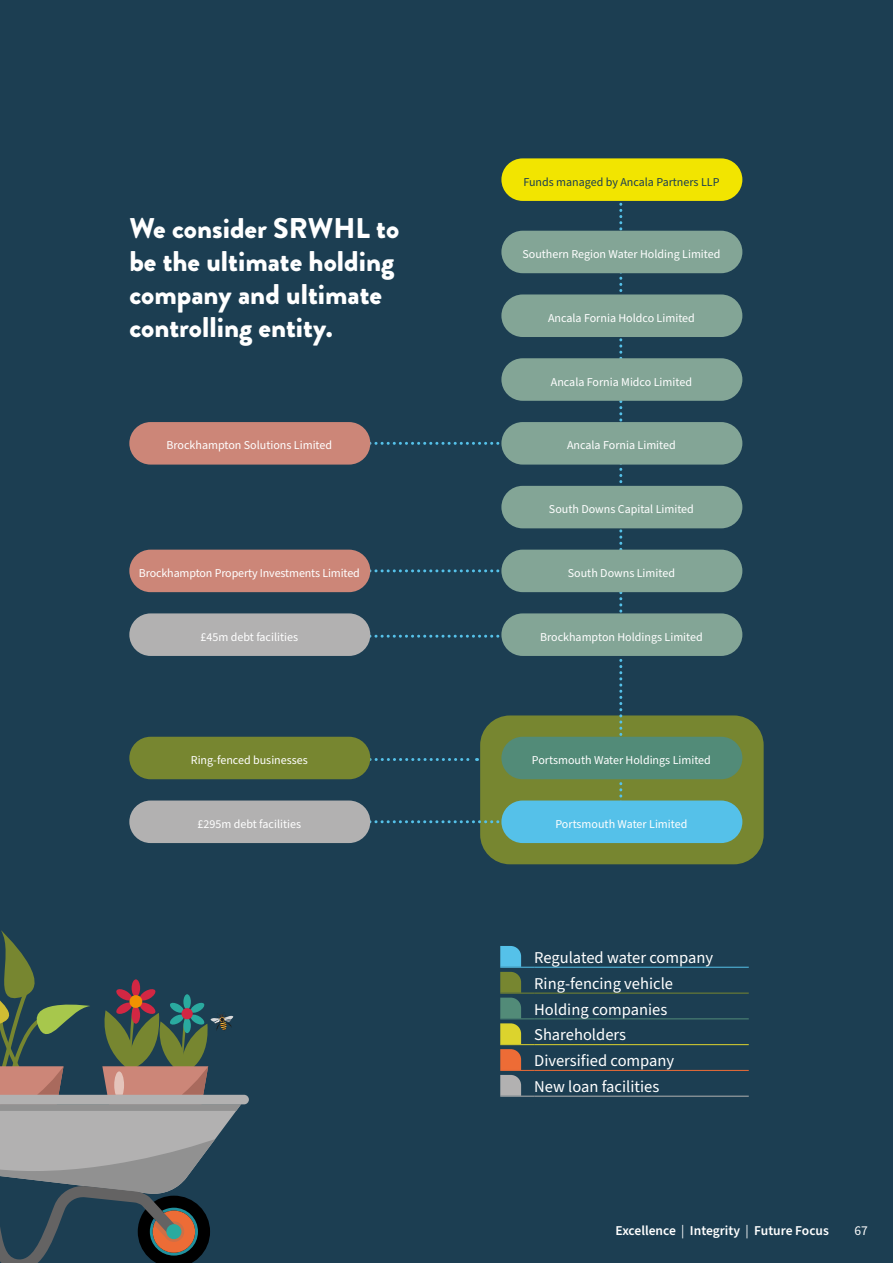
<style>
.page{position:relative;width:893px;height:1263px;background:#1c3e52}
.page>*{position:absolute;margin:0;border:0;box-sizing:border-box;transform-origin:0 0}
.t1{font:900 28.5px/33px "Brandon Grotesque";color:#fff}
.t2{font:16.5px/25.8px "Source Sans Pro";color:#fff}
.t3{font:600 13.5px "Source Sans Pro";color:#fff}
.t4{font:13.5px "Source Sans Pro";color:#fff}
.t5{font:12px "Source Sans Pro";color:#fff}
.t6{font:12px "Source Sans Pro";color:#1c3e52}
.s1{font-weight:400}
</style>
<div class="page">
<div style="left:480px;top:715px;width:284px;height:149px;background:#778630;border-radius:30px"></div>
<svg style="left:619px;top:202px;width:3px;height:596px"></svg>
<div style="left:501px;top:158px;width:241px;height:43px;background:#f2e500;border-radius:21px"></div>
<div style="left:501px;top:231px;width:241px;height:42px;background:#83a596;border-radius:21px"></div>
<div style="left:501px;top:294px;width:241px;height:43px;background:#83a596;border-radius:21px"></div>
<div style="left:501px;top:358px;width:241px;height:43px;background:#83a596;border-radius:21px"></div>
<div style="left:501px;top:486px;width:241px;height:42px;background:#83a596;border-radius:21px"></div>
<div style="left:501px;top:737px;width:241px;height:42px;background:#528b78;border-radius:21px"></div>
<svg style="left:370px;top:442px;width:130px;height:3px"></svg>
<svg style="left:370px;top:569px;width:130px;height:3px"></svg>
<svg style="left:370px;top:635px;width:130px;height:3px"></svg>
<svg style="left:370px;top:820px;width:130px;height:3px"></svg>
<svg style="left:370px;top:758px;width:107px;height:3px"></svg>
<div style="left:129px;top:422px;width:241px;height:43px;background:#cc8678;border-radius:21px"></div>
<div style="left:501px;top:422px;width:241px;height:43px;background:#83a596;border-radius:21px"></div>
<div style="left:129px;top:800px;width:241px;height:43px;background:#b2b1b1;border-radius:21px"></div>
<div style="left:501px;top:800px;width:241px;height:43px;background:#55c1e9;border-radius:21px"></div>
<div style="left:129px;top:613px;width:241px;height:43px;background:#b2b1b1;border-radius:21px"></div>
<div style="left:501px;top:613px;width:241px;height:43px;background:#83a596;border-radius:21px"></div>
<div style="left:129px;top:550px;width:241px;height:42px;background:#cc8678;border-radius:21px"></div>
<div style="left:501px;top:550px;width:241px;height:42px;background:#83a596;border-radius:21px"></div>
<div style="left:129px;top:737px;width:241px;height:42px;background:#778630;border-radius:21px"></div>
<hr style="left:500px;top:967px;width:34px;height:1px;background:#55c1e9">
<hr style="left:534px;top:967px;width:215px;height:1px;background:#55c1e9">
<hr style="left:500px;top:1019px;width:34px;height:1px;background:#528b78">
<hr style="left:534px;top:1019px;width:215px;height:1px;background:#528b78">
<hr style="left:500px;top:1044px;width:34px;height:1px;background:#dcd32d">
<hr style="left:534px;top:1044px;width:215px;height:1px;background:#dcd32d">
<hr style="left:500px;top:1096px;width:34px;height:1px;background:#b2b1b1">
<hr style="left:534px;top:1096px;width:215px;height:1px;background:#b2b1b1">
<hr style="left:500px;top:993px;width:34px;height:1px;background:#778630">
<hr style="left:534px;top:993px;width:215px;height:1px;background:#778630">
<hr style="left:500px;top:1070px;width:34px;height:1px;background:#ed6c36">
<hr style="left:534px;top:1070px;width:215px;height:1px;background:#ed6c36">
<svg style="left:500px;top:946px;width:21px;height:150px;background:#818d6a"></svg>
<svg style="left:0;top:930px;width:249px;height:333px"></svg>
<h1 class="t1" style="left:129px;top:212px;width:271px">We consider SRWHL to be the ultimate holding company and ultimate controlling entity.</h1>
<p class="t6" style="left:523px;top:174px;width:198px">Funds managed by Ancala Partners LLP</p>
<p class="t5" style="left:522px;top:246px;width:199px">Southern Region Water Holding Limited</p>
<p class="t5" style="left:548px;top:310px;width:148px">Ancala Fornia Holdco Limited</p>
<p class="t5" style="left:551px;top:374px;width:143px">Ancala Fornia Midco Limited</p>
<p class="t5" style="left:167px;top:437px;width:167px">Brockhampton Solutions Limited</p>
<p class="t5" style="left:567px;top:437px;width:110px">Ancala Fornia Limited</p>
<p class="t5" style="left:549px;top:501px;width:146px">South Downs Capital Limited</p>
<p class="t5" style="left:139px;top:565px;width:222px">Brockhampton Property Investments Limited</p>
<p class="t5" style="left:568px;top:565px;width:109px">South Downs Limited</p>
<p class="t5" style="left:201px;top:629px;width:99px">£45m debt facilities</p>
<p class="t5" style="left:540px;top:629px;width:164px">Brockhampton Holdings Limited</p>
<p class="t5" style="left:191px;top:752px;width:119px">Ring-fenced businesses</p>
<p class="t5" style="left:532px;top:752px;width:180px">Portsmouth Water Holdings Limited</p>
<p class="t5" style="left:198px;top:816px;width:105px">£295m debt facilities</p>
<p class="t5" style="left:555px;top:816px;width:133px">Portsmouth Water Limited</p>
<h2 class="t2" style="left:534px;top:945px;width:181px">Regulated water company<br>Ring-fencing vehicle<br>Holding companies<br>Shareholders<br>Diversified company<br>New loan facilities</h2>
<p class="t3" style="left:616px;top:1221px;width:215px">Excellence <span class="s1">|</span> Integrity <span class="s1">|</span> Future Focus</p>
<p class="t4" style="left:854px;top:1221px;width:15px">67</p>
</div>
